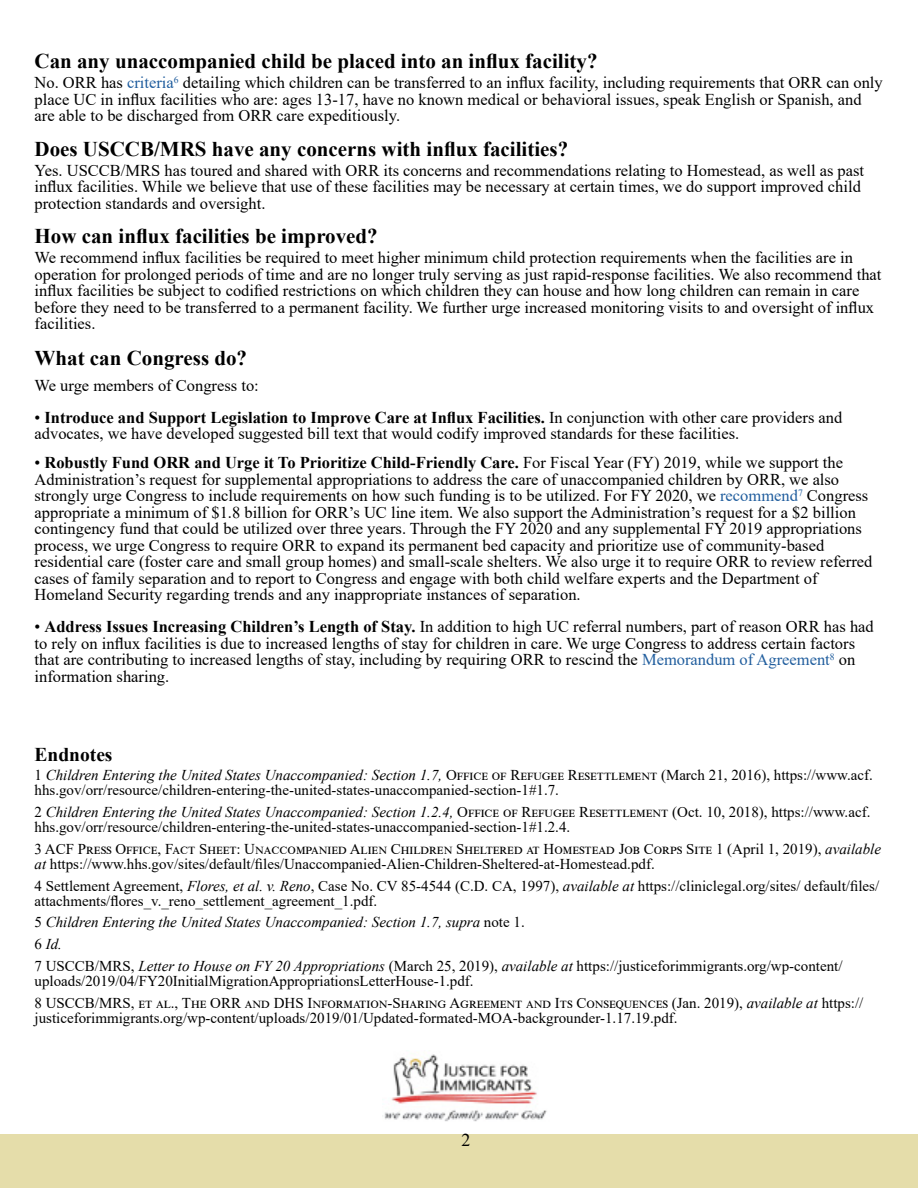
<style>
.page{position:relative;width:918px;height:1188px;background:#fff}
.page>*{position:absolute;margin:0;border:0;box-sizing:border-box;transform-origin:0 0}
.t1{font:700 21px "Times New Roman";color:#000}
.t2{font:700 19.5px "Times New Roman";color:#000}
.t3{font:18px "Times New Roman";color:#000}
.t4{font:16.5px/16.5px "Times New Roman";color:#000}
.t5{font:15px/15px "Times New Roman";color:#000}
.t6{font:italic 15px/21.8px "Times New Roman";color:#000}
.s1{color:#215e9e}
.s2{font-weight:700}
.s3{font-style:italic}
.s4{font-style:normal}
</style>
<div class="page">
<div style="left:0;top:1134px;width:918px;height:54px;background:#e5ddaa"></div>
<img style="left:382px;top:1054px;width:165px;height:68px">
<p class="t1" style="left:35px;top:46px;width:565px">Can any unaccompanied child be placed into an influx facility?</p>
<p class="t4" style="left:35px;top:74px;width:850px">No. ORR has <span class="s1">criteria</span><sup>6</sup> detailing which children can be transferred to an influx facility, including requirements that ORR can only place UC in influx facilities who are: ages 13-17, have no known medical or behavioral issues, speak English or Spanish, and are able to be discharged from ORR care expeditiously.</p>
<p class="t1" style="left:35px;top:134px;width:535px">Does USCCB/MRS have any concerns with influx facilities?</p>
<p class="t4" style="left:35px;top:161px;width:831px">Yes. USCCB/MRS has toured and shared with ORR its concerns and recommendations relating to Homestead, as well as past influx facilities. While we believe that use of these facilities may be necessary at certain times, we do support improved child protection standards and oversight.</p>
<p class="t1" style="left:35px;top:221px;width:345px">How can influx facilities be improved?</p>
<p class="t4" style="left:35px;top:249px;width:848px">We recommend influx facilities be required to meet higher minimum child protection requirements when the facilities are in operation for prolonged periods of time and are no longer truly serving as just rapid-response facilities. We also recommend that influx facilities be subject to codified restrictions on which children they can house and how long children can remain in care before they need to be transferred to a permanent facility. We further urge increased monitoring visits to and oversight of influx facilities.</p>
<p class="t1" style="left:35px;top:343px;width:214px">What can Congress do?</p>
<p class="t4" style="left:35px;top:376px;width:226px">We urge members of Congress to:</p>
<p class="t4" style="left:35px;top:409px;width:809px">• <span class="s2">Introduce and Support Legislation to Improve Care at Influx Facilities.</span> In conjunction with other care providers and advocates, we have developed suggested bill text that would codify improved standards for these facilities.</p>
<p class="t4" style="left:35px;top:454px;width:839px">• <span class="s2">Robustly Fund ORR and Urge it To Prioritize Child-Friendly Care.</span> For Fiscal Year (FY) 2019, while we support the Administration’s request for supplemental appropriations to address the care of unaccompanied children by ORR, we also strongly urge Congress to include requirements on how such funding is to be utilized. For FY 2020, we <span class="s1">recommend</span><sup>7</sup> Congress appropriate a minimum of $1.8 billion for ORR’s UC line item. We also support the Administration’s request for a $2 billion contingency fund that could be utilized over three years. Through the FY 2020 and any supplemental FY 2019 appropriations process, we urge Congress to require ORR to expand its permanent bed capacity and prioritize use of community-based residential care (foster care and small group homes) and small-scale shelters. We also urge it to require ORR to review referred cases of family separation and to report to Congress and engage with both child welfare experts and the Department of Homeland Security regarding trends and any inappropriate instances of separation.</p>
<p class="t4" style="left:35px;top:618px;width:841px">• <span class="s2">Address Issues Increasing Children’s Length of Stay.</span> In addition to high UC referral numbers, part of reason ORR has had to rely on influx facilities is due to increased lengths of stay for children in care. We urge Congress to address certain factors that are contributing to increased lengths of stay, including by requiring ORR to rescind the <span class="s1">Memorandum of Agreement</span><sup>8</sup> on information sharing.</p>
<p class="t2" style="left:35px;top:740px;width:80px">Endnotes</p>
<p class="t5" style="left:35px;top:767px;width:840px">1 <span class="s3">Children Entering the United States Unaccompanied: Section 1.7,</span> Office of Refugee Resettlement (March 21, 2016), https://www.acf. hhs.gov/orr/resource/children-entering-the-united-states-unaccompanied-section-1#1.7.</p>
<p class="t5" style="left:35px;top:804px;width:837px">2 <span class="s3">Children Entering the United States Unaccompanied: Section 1.2.4,</span> Office of Refugee Resettlement (Oct. 10, 2018), https://www.acf. hhs.gov/orr/resource/children-entering-the-united-states-unaccompanied-section-1#1.2.4.</p>
<p class="t5" style="left:35px;top:841px;width:848px">3 ACF Press Office, Fact Sheet: Unaccompanied Alien Children Sheltered at Homestead Job Corps Site 1 (April 1, 2019), <span class="s3">available at</span> https://www.hhs.gov/sites/default/files/Unaccompanied-Alien-Children-Sheltered-at-Homestead.pdf.</p>
<p class="t5" style="left:35px;top:878px;width:846px">4 Settlement Agreement, <span class="s3">Flores, et al. v. Reno</span>, Case No. CV 85-4544 (C.D. CA, 1997), <span class="s3">available at</span> https://cliniclegal.org/sites/ default/files/ attachments/flores_v._reno_settlement_agreement_1.pdf.</p>
<p class="t6" style="left:35px;top:911px;width:810px"><span class="s4">5</span> Children Entering the United States Unaccompanied: Section 1.7, supra <span class="s4">note 1.<br>6</span> Id.<br><span class="s4">7 USCCB/MRS,</span> Letter to House on FY 20 Appropriations <span class="s4">(March 25, 2019),</span> available at <span class="s4">https://justiceforimmigrants.org/wp-content/</span></p>
<p class="t5" style="left:35px;top:970px;width:830px;line-height:21.8px">uploads/2019/04/FY20InitialMigrationAppropriationsLetterHouse-1.pdf.<br>8 USCCB/MRS, et al., The ORR and DHS Information-Sharing Agreement and Its Consequences (Jan. 2019), <span class="s3">available at</span> https://</p>
<p class="t5" style="left:35px;top:1010px;width:645px">justiceforimmigrants.org/wp-content/uploads/2019/01/Updated-formated-MOA-backgrounder-1.17.19.pdf.</p>
<p class="t3" style="left:461px;top:1128px;width:10px">2</p>
</div>
